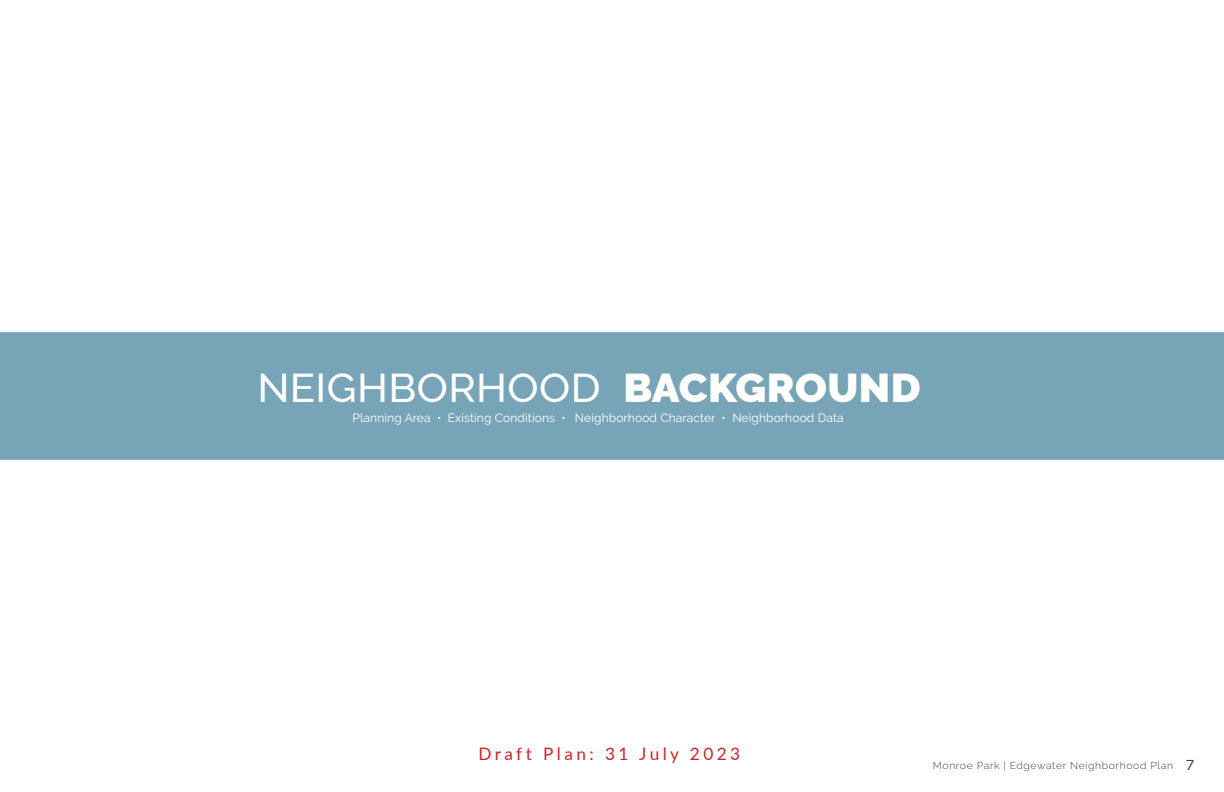
<style>
.page{position:relative;width:1224px;height:792px;background:#fff}
.page>*{position:absolute;margin:0;border:0;box-sizing:border-box;transform-origin:0 0}
.t1{font:500 40px "Raleway";letter-spacing:.01em;color:#fff;scale:1.04 1}
.t2{font:17.2px "Lato";letter-spacing:.2em;color:#d2232a}
.t3{font:12px "Raleway";letter-spacing:.01em;color:#fff}
.t4{font:300 10px "Raleway";letter-spacing:.06em;color:#3a3d56;scale:1.04 1}
.s1{font-weight:900}
.s2{font-family:"Lato";font-weight:400;font-size:14px}
</style>
<div class="page">
<div style="left:0;top:332px;width:1224px;height:128px;background:#77a5b7"></div>
<h1 class="t1" style="left:257px;top:365px;width:639px">NEIGHBORHOOD <span class="s1">BACKGROUND</span></h1>
<p class="t3" style="left:353px;top:411px;width:493px">Planning Area • Existing Conditions • Neighborhood Character • Neighborhood Data</p>
<h2 class="t2" style="left:479px;top:742px;width:263px">Draft Plan: 31 July 2023</h2>
<p class="t4" style="left:933px;top:760px;width:253px">Monroe Park | Edgewater Neighborhood Plan <span class="s2">7</span></p>
</div>
